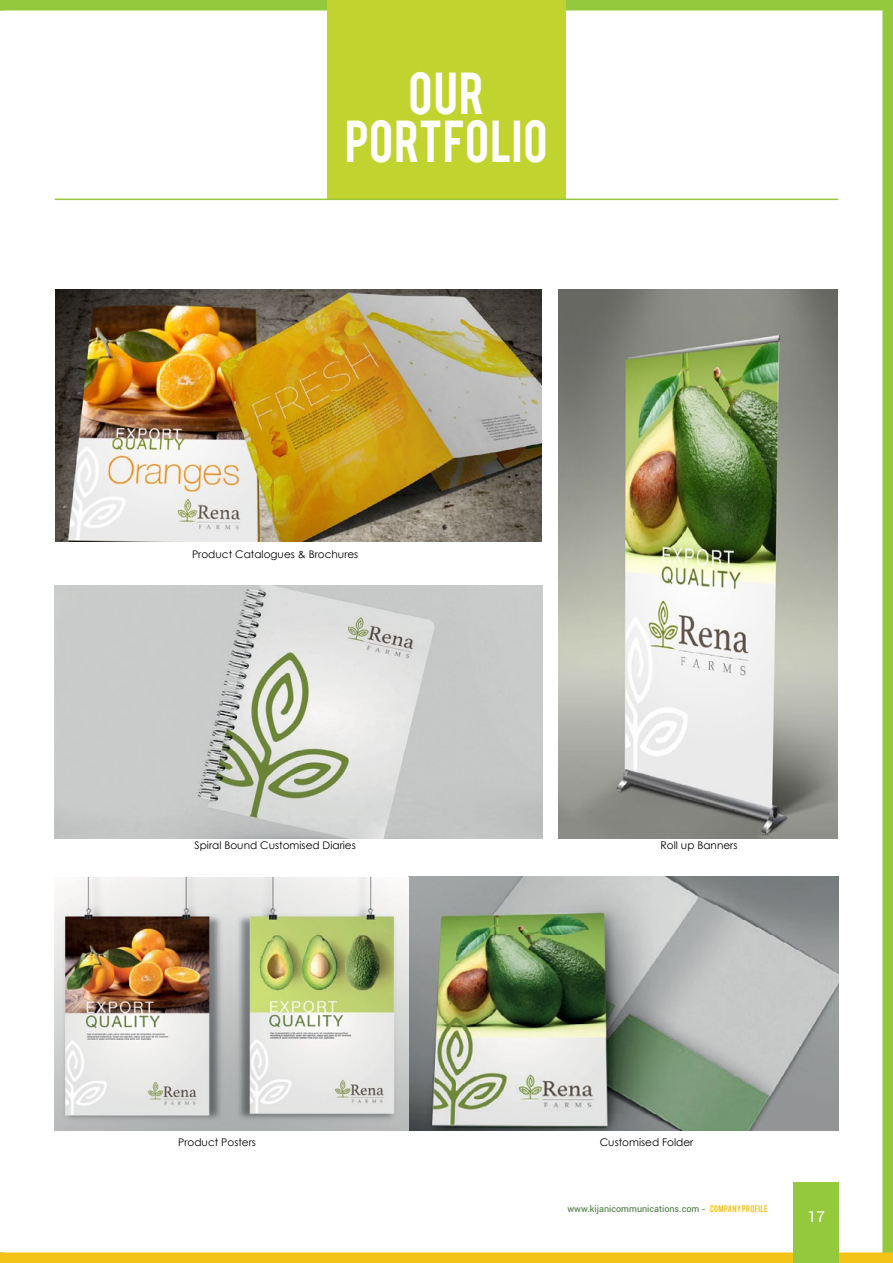
<style>
.page{position:relative;width:893px;height:1263px;background:#fff}
.page>*{position:absolute;margin:0;border:0;box-sizing:border-box;transform-origin:0 0}
.t1{font:46.5px/48.6px "Bebas";letter-spacing:.02em;color:#fff;text-align:center}
.t2{font:15px "Roboto";color:#fff}
.t3{font:10.5px "Century Gothic";color:#000}
.t4{font:9px "Roboto";color:#46773b}
.s1{font-family:"Bebas";font-size:7.5px;color:#f3c317}
</style>
<div class="page">
<div style="left:0;top:0;width:893px;height:11px;background:#95c93d"></div>
<div style="left:882px;top:0;width:11px;height:1263px;background:#95c93d"></div>
<div style="left:0;top:1252px;width:893px;height:11px;background:#f3c317"></div>
<div style="left:794px;top:1182px;width:45px;height:81px;background:#95c93d"></div>
<div style="left:327px;top:0;width:239px;height:199px;background:#c1d32f"></div>
<hr style="left:55px;top:199px;width:783px;height:1px;background:#95c93d">
<img style="left:55px;top:289px;width:487px;height:253px">
<img style="left:54px;top:586px;width:488px;height:252px">
<img style="left:87px;top:877px;width:752px;height:253px">
<img style="left:559px;top:289px;width:279px;height:549px">
<img style="left:55px;top:878px;width:353px;height:252px">
<h1 class="t1" style="left:345px;top:66px;width:204px">OUR<br>PORTFOLIO</h1>
<p class="t3" style="left:192px;top:547px;width:168px">Product Catalogues &amp; Brochures</p>
<p class="t3" style="left:195px;top:838px;width:163px">Spiral Bound Customised Diaries</p>
<p class="t3" style="left:661px;top:838px;width:78px">Roll up Banners</p>
<p class="t3" style="left:178px;top:1135px;width:79px">Product Posters</p>
<p class="t3" style="left:600px;top:1135px;width:95px">Customised Folder</p>
<p class="t4" style="left:567px;top:1202px;width:202px">www.kijanicommunications.com - <span class="s1">COMPANY PROFILE</span></p>
<h2 class="t2" style="left:808px;top:1206px;width:18px">17</h2>
</div>
